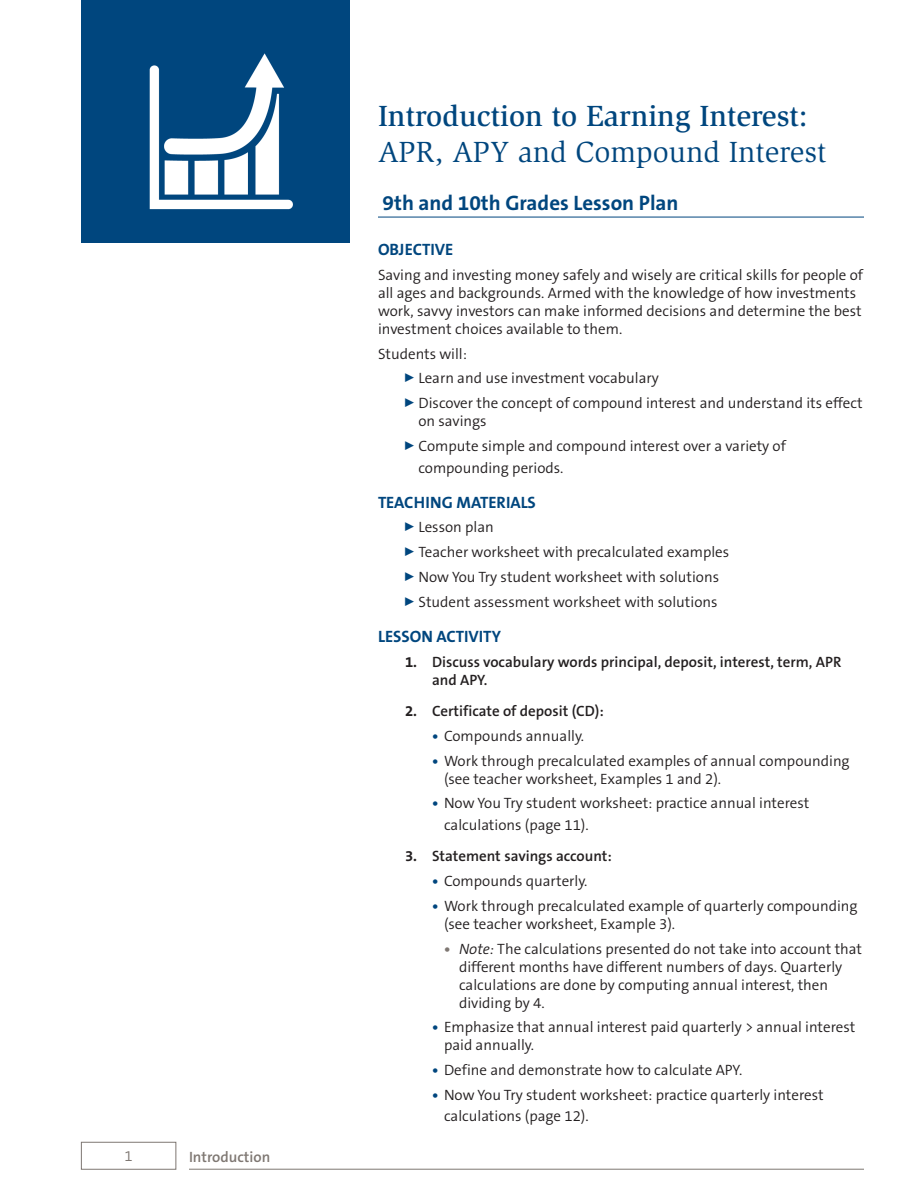
<style>
.page{position:relative;width:918px;height:1188px;background:#fff}
.page>*{position:absolute;margin:0;border:0;box-sizing:border-box;transform-origin:0 0}
.t1{font:500 30px "Slimbach LT";color:#00467e}
.t2{font:30px "Slimbach LT";color:#00467e}
.t3{font:700 21px "The Sans B7";color:#00467e}
.t4{font:700 16.5px "The Sans B7";color:#00467e}
.t5{font:300 15px/18px "The Sans B4";color:#231f20}
.t6{font:600 15px/18px "The Sans B6";color:#231f20}
.t7{font:600 15px "The Sans B6";color:#7e7772}
.t8{font:300 15px "The Sans B4";color:#7e7772}
.s1{font-family:"The Sans B7";font-weight:700}
.s2{font-family:"The Sans B7";font-weight:700;color:#00467e}
.s3{font-family:"The Sans B7";font-weight:700;color:#7e7772}
.s4{font-style:italic}
</style>
<div class="page">
<div style="left:81px;top:1142px;width:95px;height:28px;border:1px solid #7e7772"></div>
<hr style="left:378px;top:217px;width:486px;height:1px;background:#00467e">
<hr style="left:189px;top:1169px;width:675px;height:1px;background:#7e7772">
<div style="left:81px;top:0;width:268px;height:243px;background:#00467e"></div>
<img style="left:149px;top:53px;width:144px;height:157px">
<p class="t8" style="left:125px;top:1148px;width:10px">1</p>
<p class="t7" style="left:189px;top:1149px;width:83px">Introduction</p>
<h1 class="t1" style="left:378px;top:98px;width:431px">Introduction to Earning Interest:</h1>
<h1 class="t2" style="left:378px;top:135px;width:450px">APR, APY and Compound Interest</h1>
<h2 class="t3" style="left:383px;top:192px;width:298px">9th and 10th Grades Lesson Plan</h2>
<p class="t4" style="left:378px;top:241px;width:77px">OBJECTIVE</p>
<p class="t5" style="left:378px;top:266px;width:487px">Saving and investing money safely and wisely are critical skills for people of all ages and backgrounds. Armed with the knowledge of how investments work, savvy investors can make informed decisions and determine the best investment choices available to them.</p>
<p class="t5" style="left:405px;top:342px;width:459px;line-height:24.8px;text-indent:-27px">Students will:<br><sup>0</sup> Learn and use investment vocabulary<br><sup>0</sup> Discover the concept of compound interest and understand its effect</p>
<p class="t5" style="left:405px;top:409px;width:383px;line-height:24.8px;text-indent:14px">on savings<br><sup>0</sup> Compute simple and compound interest over a variety of</p>
<p class="t5" style="left:418px;top:459px;width:147px">compounding periods.</p>
<p class="t4" style="left:378px;top:493px;width:159px">TEACHING MATERIALS</p>
<p class="t5" style="left:405px;top:515px;width:326px;line-height:24.8px"><sup>0</sup> Lesson plan<br><sup>0</sup> Teacher worksheet with precalculated examples <sup>0</sup> Now You Try student worksheet with solutions <sup>0</sup> Student assessment worksheet with solutions</p>
<p class="t4" style="left:378px;top:627px;width:124px">LESSON ACTIVITY</p>
<p class="t6" style="left:432px;top:653px;width:411px;text-indent:-27px"><span class="s1">1.</span> Discuss vocabulary words principal, deposit, interest, term, APR and APY.</p>
<p class="t6" style="left:405px;top:702px;width:200px"><span class="s1">2.</span> Certificate of deposit (CD):</p>
<p class="t5" style="left:432px;top:727px;width:154px"><span class="s2">•</span> Compounds annually.</p>
<p class="t5" style="left:444px;top:752px;width:407px;text-indent:-12px"><span class="s2">•</span> Work through precalculated examples of annual compounding (see teacher worksheet, Examples 1 and 2).</p>
<p class="t5" style="left:444px;top:793px;width:367px;line-height:21.6px;text-indent:-12px"><span class="s2">•</span> Now You Try student worksheet: practice annual interest calculations (page 11).</p>
<p class="t6" style="left:405px;top:848px;width:208px"><span class="s1">3.</span> Statement savings account:</p>
<p class="t5" style="left:432px;top:872px;width:157px"><span class="s2">•</span> Compounds quarterly.</p>
<p class="t5" style="left:444px;top:897px;width:415px;text-indent:-12px"><span class="s2">•</span> Work through precalculated example of quarterly compounding (see teacher worksheet, Example 3).</p>
<p class="t5" style="left:459px;top:940px;width:405px;text-indent:-15px"><span class="s3">•</span> <span class="s4">Note:</span> The calculations presented do not take into account that different months have different numbers of days. Quarterly calculations are done by computing annual interest, then dividing by 4.</p>
<p class="t5" style="left:444px;top:1019px;width:413px;text-indent:-12px"><span class="s2">•</span> Emphasize that annual interest paid quarterly &gt; annual interest paid annually.</p>
<p class="t5" style="left:432px;top:1061px;width:312px"><span class="s2">•</span> Define and demonstrate how to calculate APY.</p>
<p class="t5" style="left:444px;top:1084px;width:381px;line-height:21.6px;text-indent:-12px"><span class="s2">•</span> Now You Try student worksheet: practice quarterly interest calculations (page 12).</p>
</div>
